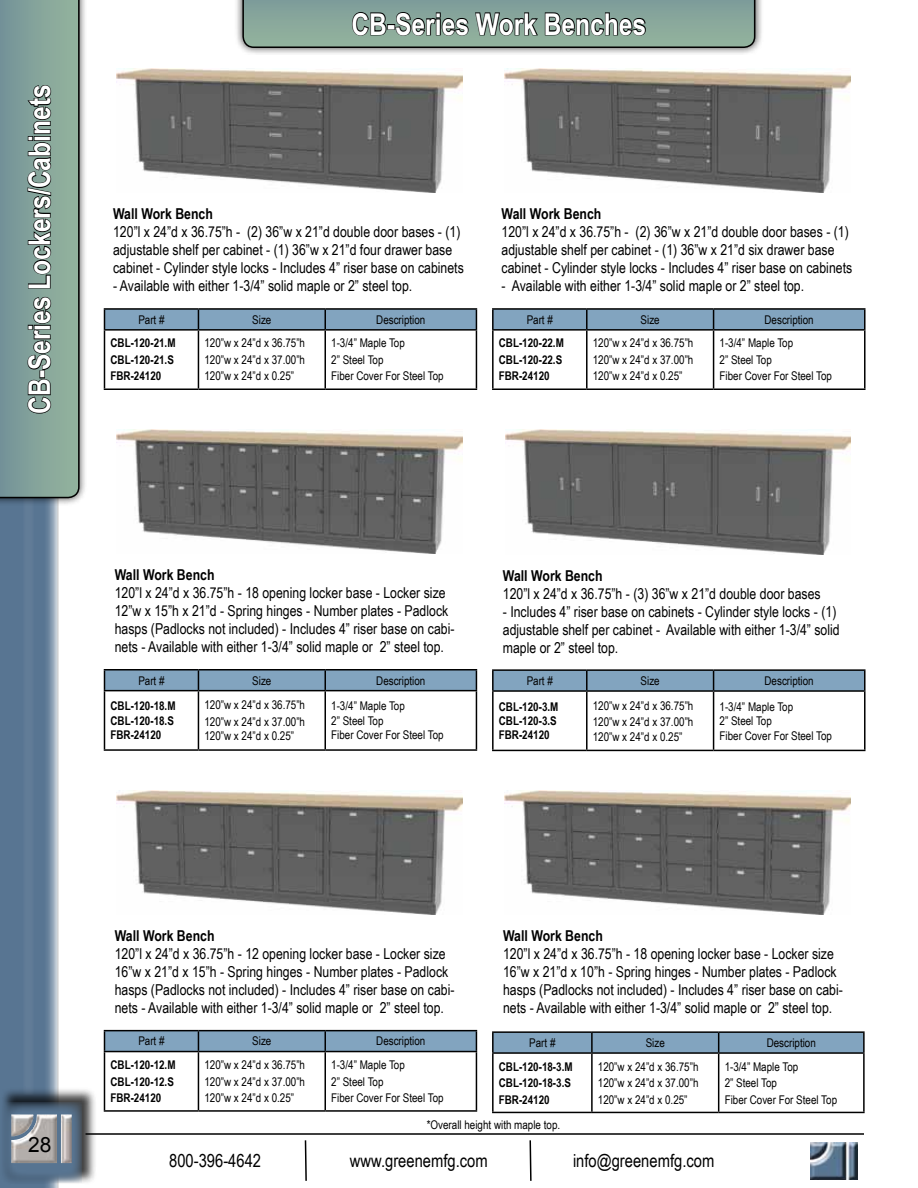
<style>
.page{position:relative;width:918px;height:1188px;background:#fff}
.page>*{position:absolute;margin:0;border:0;box-sizing:border-box;transform-origin:0 0}
.t1{font:700 30px "Arial Narrow";color:#fff}
.t2{font:21px "Arial";color:#000}
.t3{font:18px "Arial Narrow";color:#000}
.t4{font:15px/18px "Arial Narrow";color:#000}
.t5{font:700 15px "Arial Narrow";color:#000}
.t6{font:12px/16.5px "Arial Narrow";color:#000}
.t7{font:700 12px/16.5px "Arial Narrow";color:#000}
</style>
<div class="page">
<svg style="left:0;top:506px;width:59px;height:682px"></svg>
<div style="left:0;top:1087px;width:98px;height:98px;background:#000;opacity:.75"></div>
<svg style="left:2px;top:1102px;width:80px;height:81px;fill:#526d87"></svg>
<svg style="left:304px;top:1140px;width:3px;height:41px"></svg>
<div style="left:23px;top:0;width:11px;height:1095px;background:#617b97"></div>
<hr style="left:85px;top:1133px;width:779px;height:2px;background:#000">
<svg style="left:529px;top:1140px;width:3px;height:41px"></svg>
<img style="left:11px;top:1114px;width:61px;height:49px">
<img style="left:810px;top:1142px;width:47px;height:38px">
<hr style="left:492px;top:750px;width:95px;height:1px;background:#000">
<hr style="left:587px;top:669px;width:127px;height:2px;background:#000">
<hr style="left:587px;top:750px;width:127px;height:1px;background:#000">
<hr style="left:714px;top:669px;width:152px;height:2px;background:#000">
<hr style="left:714px;top:750px;width:152px;height:1px;background:#000">
<hr style="left:492px;top:669px;width:95px;height:2px;background:#000">
<svg style="left:492px;top:670px;width:374px;height:80px"></svg>
<hr style="left:492px;top:690px;width:95px;height:2px;background:#000">
<img style="left:505px;top:430px;width:346px;height:124px">
<hr style="left:104px;top:388px;width:94px;height:2px;background:#000">
<hr style="left:198px;top:308px;width:127px;height:2px;background:#000">
<hr style="left:198px;top:388px;width:127px;height:2px;background:#000">
<hr style="left:325px;top:308px;width:152px;height:2px;background:#000">
<hr style="left:325px;top:388px;width:152px;height:2px;background:#000">
<hr style="left:104px;top:308px;width:94px;height:2px;background:#000">
<svg style="left:104px;top:309px;width:373px;height:80px"></svg>
<hr style="left:104px;top:329px;width:94px;height:2px;background:#000">
<img style="left:117px;top:68px;width:345px;height:125px">
<hr style="left:104px;top:749px;width:94px;height:2px;background:#000">
<hr style="left:198px;top:669px;width:127px;height:2px;background:#000">
<hr style="left:198px;top:749px;width:127px;height:2px;background:#000">
<hr style="left:325px;top:669px;width:152px;height:2px;background:#000">
<hr style="left:325px;top:749px;width:152px;height:2px;background:#000">
<hr style="left:104px;top:669px;width:94px;height:2px;background:#000">
<svg style="left:104px;top:670px;width:373px;height:80px"></svg>
<hr style="left:104px;top:690px;width:94px;height:1px;background:#000">
<img style="left:117px;top:430px;width:345px;height:124px">
<hr style="left:104px;top:1110px;width:94px;height:2px;background:#000">
<hr style="left:198px;top:1030px;width:127px;height:1px;background:#000">
<hr style="left:198px;top:1110px;width:127px;height:2px;background:#000">
<hr style="left:325px;top:1030px;width:152px;height:1px;background:#000">
<hr style="left:325px;top:1110px;width:152px;height:2px;background:#000">
<hr style="left:104px;top:1030px;width:94px;height:1px;background:#000">
<svg style="left:104px;top:1031px;width:373px;height:80px"></svg>
<hr style="left:104px;top:1051px;width:94px;height:1px;background:#000">
<img style="left:117px;top:791px;width:346px;height:124px">
<hr style="left:492px;top:388px;width:95px;height:2px;background:#000">
<hr style="left:587px;top:308px;width:127px;height:2px;background:#000">
<hr style="left:587px;top:388px;width:127px;height:2px;background:#000">
<hr style="left:714px;top:308px;width:152px;height:2px;background:#000">
<hr style="left:714px;top:388px;width:152px;height:2px;background:#000">
<hr style="left:492px;top:308px;width:95px;height:2px;background:#000">
<svg style="left:492px;top:309px;width:374px;height:80px"></svg>
<hr style="left:492px;top:329px;width:95px;height:2px;background:#000">
<img style="left:505px;top:68px;width:346px;height:125px">
<hr style="left:492px;top:1112px;width:100px;height:1px;background:#000">
<hr style="left:592px;top:1031px;width:127px;height:2px;background:#000">
<hr style="left:592px;top:1112px;width:127px;height:1px;background:#000">
<hr style="left:719px;top:1031px;width:146px;height:2px;background:#000">
<hr style="left:719px;top:1112px;width:146px;height:1px;background:#000">
<hr style="left:492px;top:1031px;width:100px;height:2px;background:#000">
<svg style="left:492px;top:1032px;width:373px;height:80px"></svg>
<hr style="left:492px;top:1052px;width:100px;height:2px;background:#000">
<img style="left:505px;top:791px;width:346px;height:124px">
<div style="left:234px;top:0;width:529px;height:56px;background:#000;opacity:.75"></div>
<svg style="left:242px;top:0;width:513px;height:48px"></svg>
<div style="left:0;top:0;width:88px;height:506px;background:#000;opacity:.75"></div>
<svg style="left:0;top:0;width:80px;height:498px"></svg>
<h1 class="t1" style="left:17px;top:414px;width:331px;rotate:-90deg">CB-Series Lockers/Cabinets</h1>
<h1 class="t1" style="left:354px;top:-2px;width:296px">CB-Series Work Benches</h1>
<h1 class="t1" style="left:351px;top:1px;width:296px">CB-Series Work Benches</h1>
<p class="t5" style="left:113px;top:202px;width:101px">Wall Work Bench</p>
<p class="t4" style="left:113px;top:222px;width:352px">120”l x 24”d x 36.75”h - (2) 36”w x 21”d double door bases - (1) adjustable shelf per cabinet - (1) 36”w x 21”d four drawer base cabinet - Cylinder style locks - Includes 4” riser base on cabinets</p>
<p class="t4" style="left:113px;top:276px;width:301px">- Available with either 1-3/4” solid maple or 2” steel top.</p>
<p class="t6" style="left:138px;top:311px;width:28px">Part #</p>
<p class="t6" style="left:252px;top:311px;width:21px">Size</p>
<p class="t6" style="left:376px;top:311px;width:51px">Description</p>
<p class="t7" style="left:110px;top:334px;width:67px">CBL-120-21.M<br>CBL-120-21.S<br>FBR-24120</p>
<p class="t6" style="left:204px;top:334px;width:102px;text-align:justify">120”w x 24”d x 36.75”h 120”w x 24”d x 37.00”h 120”w x 24”d x 0.25”</p>
<p class="t6" style="left:331px;top:334px;width:114px">1-3/4” Maple Top<br>2” Steel Top<br>Fiber Cover For Steel Top</p>
<p class="t5" style="left:502px;top:202px;width:101px">Wall Work Bench</p>
<p class="t4" style="left:502px;top:222px;width:352px">120”l x 24”d x 36.75”h - (2) 36”w x 21”d double door bases - (1) adjustable shelf per cabinet - (1) 36”w x 21”d six drawer base cabinet - Cylinder style locks - Includes 4” riser base on cabinets</p>
<p class="t4" style="left:502px;top:276px;width:304px">- Available with either 1-3/4” solid maple or 2” steel top.</p>
<p class="t6" style="left:527px;top:311px;width:28px">Part #</p>
<p class="t6" style="left:641px;top:311px;width:21px">Size</p>
<p class="t6" style="left:765px;top:311px;width:51px">Description</p>
<p class="t7" style="left:499px;top:334px;width:67px">CBL-120-22.M<br>CBL-120-22.S<br>FBR-24120</p>
<p class="t6" style="left:593px;top:334px;width:102px;text-align:justify">120”w x 24”d x 36.75”h 120”w x 24”d x 37.00”h 120”w x 24”d x 0.25”</p>
<p class="t6" style="left:720px;top:334px;width:114px">1-3/4” Maple Top<br>2” Steel Top<br>Fiber Cover For Steel Top</p>
<p class="t5" style="left:115px;top:564px;width:101px">Wall Work Bench</p>
<p class="t4" style="left:115px;top:583px;width:341px">120”l x 24”d x 36.75”h - 18 opening locker base - Locker size 12”w x 15”h x 21”d - Spring hinges - Number plates - Padlock hasps (Padlocks not included) - Includes 4” riser base on cabi&shy;nets - Available with either 1-3/4” solid maple or 2” steel top.</p>
<p class="t6" style="left:138px;top:672px;width:28px">Part #</p>
<p class="t6" style="left:252px;top:672px;width:21px">Size</p>
<p class="t6" style="left:376px;top:672px;width:51px">Description</p>
<p class="t7" style="left:110px;top:698px;width:67px;line-height:14.4px">CBL-120-18.M<br>CBL-120-18.S<br>FBR-24120</p>
<p class="t6" style="left:204px;top:696px;width:102px">120”w x 24”d x 36.75”h<br>120”w x 24”d x 37.00”h</p>
<p class="t6" style="left:331px;top:698px;width:114px;line-height:14.4px">1-3/4” Maple Top<br>2” Steel Top<br>Fiber Cover For Steel Top</p>
<p class="t6" style="left:204px;top:727px;width:91px">120”w x 24”d x 0.25”</p>
<p class="t5" style="left:503px;top:564px;width:101px">Wall Work Bench</p>
<p class="t4" style="left:503px;top:584px;width:319px">120”l x 24”d x 36.75”h - (3) 36”w x 21”d double door bases</p>
<p class="t4" style="left:503px;top:602px;width:338px">- Includes 4” riser base on cabinets - Cylinder style locks - (1) adjustable shelf per cabinet - Available with either 1-3/4” solid maple or 2” steel top.</p>
<p class="t6" style="left:527px;top:672px;width:28px">Part #</p>
<p class="t6" style="left:641px;top:672px;width:21px">Size</p>
<p class="t6" style="left:765px;top:672px;width:51px">Description</p>
<p class="t7" style="left:499px;top:699px;width:61px;line-height:14.4px">CBL-120-3.M<br>CBL-120-3.S<br>FBR-24120</p>
<p class="t6" style="left:593px;top:697px;width:102px">120”w x 24”d x 36.75”h<br>120”w x 24”d x 37.00”h</p>
<p class="t6" style="left:720px;top:699px;width:114px;line-height:14.4px">1-3/4” Maple Top<br>2” Steel Top<br>Fiber Cover For Steel Top</p>
<p class="t6" style="left:593px;top:728px;width:91px">120”w x 24”d x 0.25”</p>
<h2 class="t2" style="left:28px;top:1130px;width:25px">28</h2>
<p class="t5" style="left:115px;top:924px;width:101px">Wall Work Bench</p>
<p class="t4" style="left:115px;top:944px;width:341px">120”l x 24”d x 36.75”h - 12 opening locker base - Locker size 16”w x 21”d x 15”h - Spring hinges - Number plates - Padlock hasps (Padlocks not included) - Includes 4” riser base on cabi&shy;nets - Available with either 1-3/4” solid maple or 2” steel top.</p>
<p class="t6" style="left:138px;top:1033px;width:28px">Part #</p>
<p class="t6" style="left:252px;top:1033px;width:21px">Size</p>
<p class="t6" style="left:376px;top:1033px;width:51px">Description</p>
<p class="t7" style="left:110px;top:1056px;width:67px">CBL-120-12.M<br>CBL-120-12.S<br>FBR-24120</p>
<p class="t6" style="left:204px;top:1056px;width:102px;text-align:justify">120”w x 24”d x 36.75”h 120”w x 24”d x 37.00”h 120”w x 24”d x 0.25”</p>
<p class="t6" style="left:331px;top:1056px;width:114px">1-3/4” Maple Top<br>2” Steel Top<br>Fiber Cover For Steel Top</p>
<p class="t5" style="left:503px;top:924px;width:101px">Wall Work Bench</p>
<p class="t4" style="left:503px;top:944px;width:341px">120”l x 24”d x 36.75”h - 18 opening locker base - Locker size 16”w x 21”d x 10”h - Spring hinges - Number plates - Padlock hasps (Padlocks not included) - Includes 4” riser base on cabi&shy;nets - Available with either 1-3/4” solid maple or 2” steel top.</p>
<p class="t6" style="left:529px;top:1034px;width:28px">Part #</p>
<p class="t6" style="left:646px;top:1034px;width:21px">Size</p>
<p class="t6" style="left:767px;top:1034px;width:51px">Description</p>
<p class="t7" style="left:499px;top:1058px;width:75px">CBL-120-18-3.M<br>CBL-120-18-3.S<br>FBR-24120</p>
<p class="t6" style="left:598px;top:1058px;width:102px;text-align:justify">120”w x 24”d x 36.75”h 120”w x 24”d x 37.00”h 120”w x 24”d x 0.25”</p>
<p class="t6" style="left:725px;top:1058px;width:114px">1-3/4” Maple Top<br>2” Steel Top<br>Fiber Cover For Steel Top</p>
<p class="t6" style="left:427px;top:1116px;width:135px">*Overall height with maple top.</p>
<p class="t3" style="left:169px;top:1148px;width:93px">800-396-4642</p>
<p class="t3" style="left:350px;top:1148px;width:139px">www.greenemfg.com</p>
<p class="t3" style="left:573px;top:1148px;width:143px">info@greenemfg.com</p>
</div>
